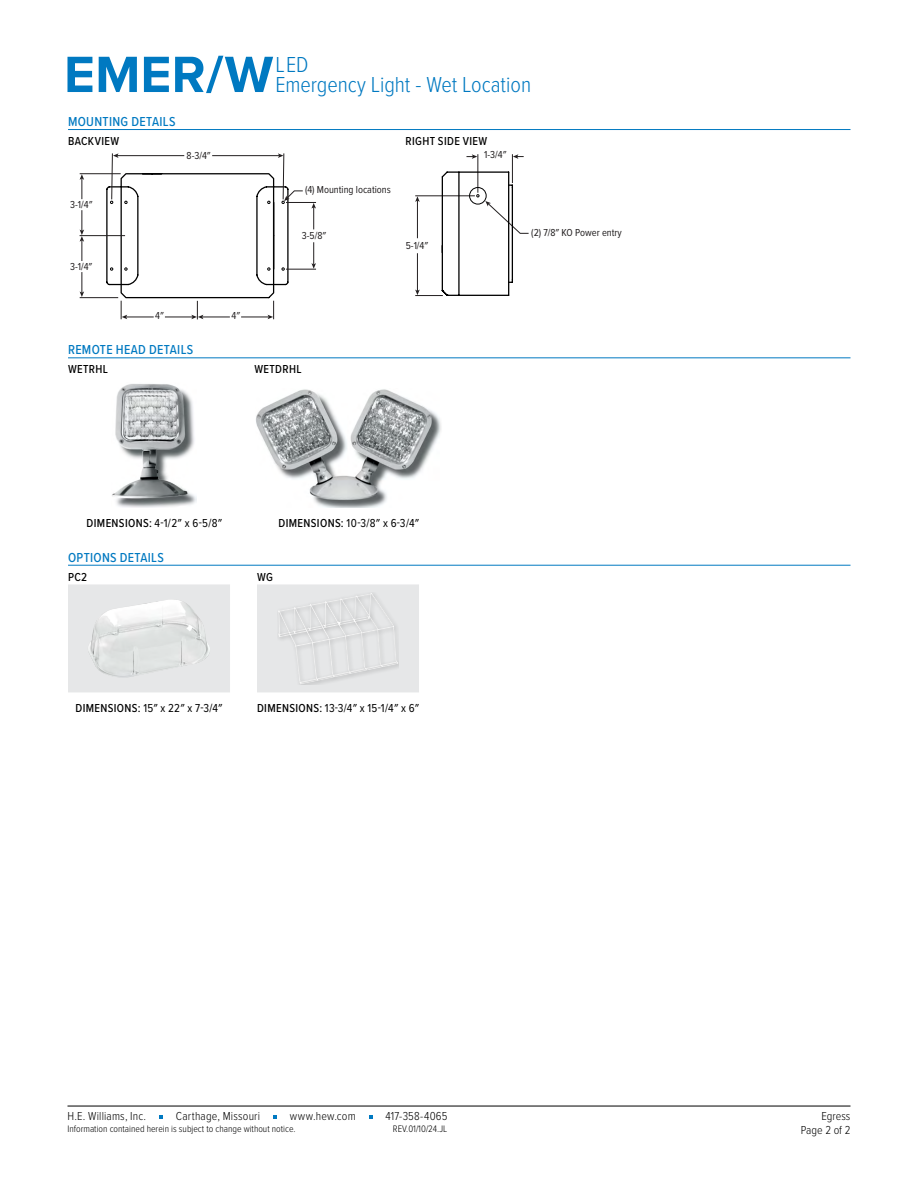
<style>
.page{position:relative;width:918px;height:1188px;background:#fff}
.page>*{position:absolute;margin:0;border:0;box-sizing:border-box;transform-origin:0 0}
.t1{font:700 52.8px "Proxima Nova";color:#0079c1}
.t2{font:300 22.5px/20.2px "Proxima Nova Cond";letter-spacing:-.005em;color:#0079c1}
.Blue__underlined_headings{font:500 13.5px "Proxima Nova Cond";letter-spacing:.025em;color:#0079c1}
.Sub_headings{font:12px "Proxima Nova Cond";letter-spacing:.025em;color:#000}
.t3{font:300 12px "Proxima Nova Cond";letter-spacing:.015em;color:#000}
.Sub_headings-2{font:500 12px "Proxima Nova Cond";letter-spacing:.03em;color:#000}
.t4{font:10.5px "Proxima Nova Cond";color:#221f20}
.t5{font:300 9.75px "Proxima Nova Cond";color:#000}
.s1{font-weight:500}
</style>
<div class="page">
<hr style="left:68px;top:129px;width:783px;height:1px;background:#0079c1">
<hr style="left:68px;top:358px;width:783px;height:1px;background:#0079c1">
<hr style="left:68px;top:565px;width:783px;height:1px;background:#0079c1">
<hr style="left:80px;top:235px;width:45px;height:1px;background:#231f20">
<hr style="left:80px;top:173px;width:41px;height:1px;background:#231f20">
<hr style="left:80px;top:297px;width:38px;height:1px;background:#231f20">
<svg style="left:80px;top:272px;width:4px;height:25px"></svg>
<svg style="left:80px;top:210px;width:4px;height:51px"></svg>
<svg style="left:80px;top:174px;width:4px;height:25px"></svg>
<hr style="left:286px;top:202px;width:30px;height:1px;background:#231f20">
<hr style="left:286px;top:269px;width:30px;height:1px;background:#231f20">
<svg style="left:311px;top:203px;width:5px;height:26px"></svg>
<svg style="left:311px;top:242px;width:5px;height:27px"></svg>
<svg style="left:105px;top:153px;width:199px;height:166px"></svg>
<svg style="left:415px;top:154px;width:114px;height:143px"></svg>
<img style="left:112px;top:384px;width:85px;height:123px">
<img style="left:256px;top:389px;width:185px;height:118px">
<svg style="left:68px;top:584px;width:351px;height:108px"></svg>
<img style="left:88px;top:599px;width:122px;height:79px">
<img style="left:278px;top:593px;width:120px;height:91px">
<hr style="left:68px;top:1106px;width:782px;height:1px;background:#000">
<svg style="left:159px;top:1116px;width:4px;height:3px"></svg>
<svg style="left:273px;top:1116px;width:4px;height:3px"></svg>
<h1 class="t1" style="left:64px;top:35px;width:211px">EMER/W</h1>
<h2 class="t2" style="left:276px;top:53px;width:257px">LED<br>Emergency Light - Wet Location</h2>
<p class="Blue__underlined_headings" style="left:68px;top:112px;width:109px">MOUNTING DETAILS</p>
<p class="Sub_headings-2" style="left:68px;top:132px;width:53px">BACKVIEW</p>
<p class="Sub_headings-2" style="left:406px;top:132px;width:83px">RIGHT SIDE VIEW</p>
<p class="t4" style="left:70px;top:197px;width:24px">3-1/4″</p>
<p class="t4" style="left:70px;top:259px;width:24px">3-1/4″</p>
<p class="t4" style="left:187px;top:148px;width:26px">8-3/4″</p>
<p class="t4" style="left:305px;top:182px;width:87px">(4) Mounting locations</p>
<p class="t4" style="left:302px;top:228px;width:26px">3-5/8″</p>
<p class="t4" style="left:406px;top:238px;width:24px">5-1/4″</p>
<p class="t4" style="left:155px;top:308px;width:10px">4″</p>
<p class="t4" style="left:232px;top:308px;width:10px">4″</p>
<p class="Blue__underlined_headings" style="left:68px;top:340px;width:127px">REMOTE HEAD DETAILS</p>
<p class="Sub_headings-2" style="left:68px;top:360px;width:41px">WETRHL</p>
<p class="Sub_headings-2" style="left:254px;top:360px;width:49px">WETDRHL</p>
<p class="t4" style="left:484px;top:147px;width:24px">1-3/4″</p>
<p class="t4" style="left:531px;top:225px;width:92px">(2) 7/8″ KO Power entry</p>
<p class="Sub_headings" style="left:87px;top:514px;width:137px"><span class="s1">DIMENSIONS:</span> 4-1/2″ x 6-5/8″</p>
<p class="Sub_headings" style="left:279px;top:514px;width:142px"><span class="s1">DIMENSIONS:</span> 10-3/8″ x 6-3/4″</p>
<p class="Blue__underlined_headings" style="left:68px;top:547px;width:97px">OPTIONS DETAILS</p>
<p class="Sub_headings-2" style="left:68px;top:568px;width:21px">PC2</p>
<p class="Sub_headings-2" style="left:257px;top:568px;width:17px">WG</p>
<p class="Sub_headings" style="left:75px;top:699px;width:149px"><span class="s1">DIMENSIONS:</span> 15″ x 22″ x 7-3/4″</p>
<p class="Sub_headings" style="left:257px;top:699px;width:164px"><span class="s1">DIMENSIONS:</span> 13-3/4″ x 15-1/4″ x 6″</p>
<p class="t3" style="left:68px;top:1108px;width:80px">H.E. Williams, Inc.</p>
<p class="t3" style="left:176px;top:1108px;width:86px">Carthage, Missouri</p>
<p class="t3" style="left:290px;top:1108px;width:67px">www.hew.com</p>
<p class="t3" style="left:385px;top:1108px;width:64px">417-358-4065</p>
<p class="t3" style="left:822px;top:1108px;width:30px">Egress</p>
<p class="t5" style="left:68px;top:1122px;width:230px">Information contained herein is subject to change without notice.</p>
<p class="t5" style="left:393px;top:1122px;width:56px">REV.01/10/24.JL</p>
<p class="t3" style="left:801px;top:1121px;width:51px">Page 2 of 2</p>
</div>
